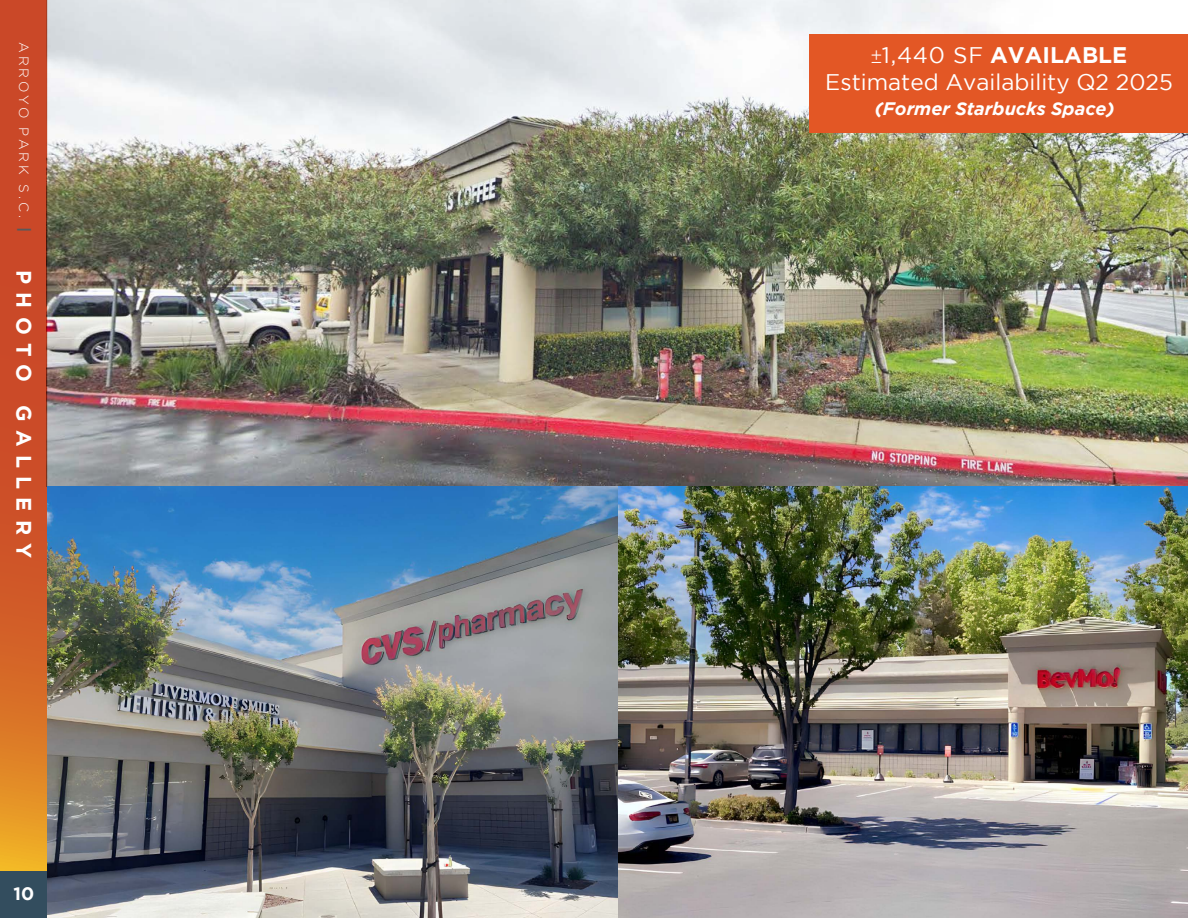
<style>
.page{position:relative;width:1188px;height:918px;background:#fff}
.page>*{position:absolute;margin:0;border:0;box-sizing:border-box;transform-origin:0 0}
.t1{font:22.5px/27px "Gotham";color:#fff;text-align:center}
.t2{font:700 21px "Gotham";letter-spacing:.395em;color:#fff}
.t3{font:italic 700 18px "Gotham";color:#fff}
.t4{font:700 18px "Gotham";color:#fff}
.t5{font:300 13.5px "Gotham";letter-spacing:.21em;color:#fff}
.s1{font-weight:700;font-size:15px;color:#58595b}
.s2{font-family:"Barlow";font-weight:300}
.s3{font-weight:700}
</style>
<div class="page">
<img style="left:47px;top:0;width:1141px;height:918px">
<svg style="left:0;top:0;width:47px;height:872px;background:#d05a27"></svg>
<div style="left:0;top:872px;width:47px;height:46px;background:#334d5e"></div>
<img style="left:413px;top:240px;width:775px;height:675px">
<div style="left:809px;top:34px;width:379px;height:99px;background:#e35725"></div>
<p class="t5" style="left:31px;top:42px;width:192px;rotate:90deg">ARROYO PARK S.C. <span class="s1">|</span></p>
<p class="t2" style="left:36px;top:270px;width:290px;rotate:90deg">PHOTO GALLERY</p>
<p class="t4" style="left:13px;top:883px;width:22px">10</p>
<p class="t1" style="left:825px;top:41px;width:349px"><span class="s2">±</span>1,440 SF <span class="s3">AVAILABLE<br></span>Estimated Availability Q2 2025</p>
<p class="t3" style="left:875px;top:98px;width:241px">(Former Starbucks Space)</p>
</div>
